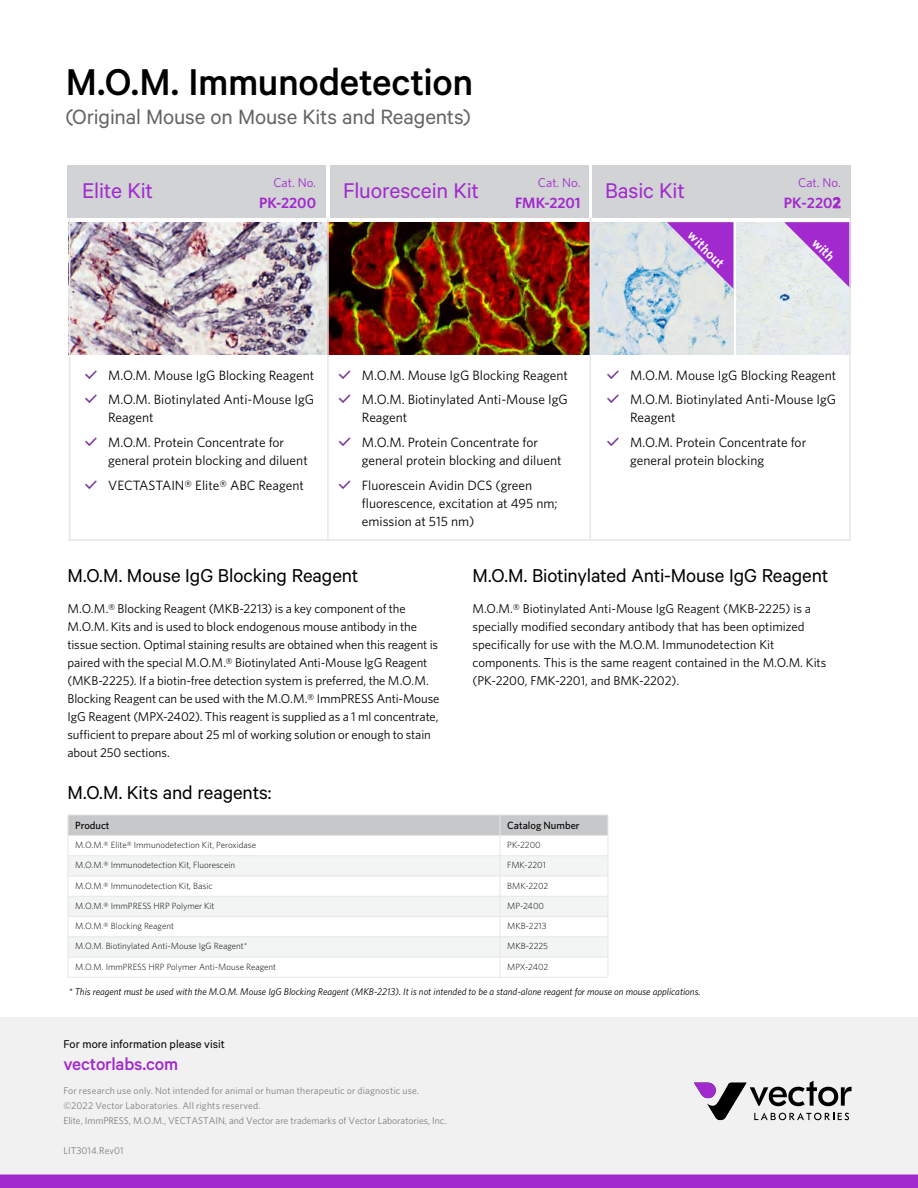
<style>
.page{position:relative;width:918px;height:1188px;background:#fff}
.page>*{position:absolute;margin:0;border:0;box-sizing:border-box;transform-origin:0 0}
.t1{font:500 42px "Calibre";letter-spacing:-.01em;color:#000}
.t2{font:24px "Calibre";letter-spacing:-.01em;color:#a229ce}
.t3{font:23.25px "Calibre";letter-spacing:-.005em;color:#636466}
.t4{font:21px "Calibre";letter-spacing:-.005em;color:#000}
.t5{font:500 19.5px "Calibre";letter-spacing:-.01em;color:#a229ce}
.t6{font:600 15px "Whitney";color:#a229ce}
.t7{font:13.5px/18px "Whitney";color:#000}
.t8{font:600 13.5px "Whitney";color:#fff}
.t9{font:12.75px/18px "Whitney";letter-spacing:-.005em;color:#000}
.t10{font:12.75px "Calibre";color:#000}
.t11{font:12.75px "Whitney";color:#a229ce}
.t12{font:500 10.5px "Whitney";color:#000}
.t13{font:9.75px/15px "Whitney";letter-spacing:.01em;color:#7c7e81}
.t14{font:italic 9.75px "Whitney";color:#000}
.t15{font:300 9px "Whitney";color:#000}
.s1{font-family:"Capitals";font-size:12.75px;color:#7a3b97}
</style>
<div class="page">
<div style="left:0;top:1017px;width:918px;height:171px;background:#f1f1f2"></div>
<div style="left:0;top:1174px;width:918px;height:14px;background:#a229ce"></div>
<img style="left:70px;top:222px;width:663px;height:133px">
<img style="left:736px;top:222px;width:113px;height:133px">
<div style="left:68px;top:165px;width:258px;height:53px;background:#d1d3d4"></div>
<div style="left:330px;top:165px;width:259px;height:53px;background:#d1d3d4"></div>
<div style="left:593px;top:165px;width:258px;height:53px;background:#d1d3d4"></div>
<svg style="left:694px;top:1081px;width:158px;height:40px"></svg>
<svg style="left:68px;top:815px;width:541px;height:162px"></svg>
<hr style="left:68px;top:977px;width:432px;height:1px;background:#e6e7e8">
<hr style="left:500px;top:977px;width:108px;height:1px;background:#e6e7e8">
<svg style="left:667px;top:222px;width:66px;height:67px;background:#bb84d8"></svg>
<svg style="left:784px;top:222px;width:65px;height:67px;background:#c48ddc"></svg>
<hr style="left:590px;top:218px;width:1px;height:322px;background:#e6e7e8">
<hr style="left:327px;top:218px;width:2px;height:322px;background:#e6e7e8">
<hr style="left:69px;top:218px;width:1px;height:322px;background:#e6e7e8">
<hr style="left:849px;top:218px;width:2px;height:322px;background:#e6e7e8">
<hr style="left:68px;top:539px;width:783px;height:2px;background:#e6e7e8">
<h1 class="t1" style="left:66px;top:58px;width:409px">M.O.M. Immunodetection</h1>
<h3 class="t3" style="left:66px;top:103px;width:406px">(Original Mouse on Mouse Kits and Reagents)</h3>
<p class="t11" style="left:274px;top:174px;width:44px">Cat. No.</p>
<p class="t6" style="left:259px;top:192px;width:58px">PK-2200</p>
<p class="t11" style="left:538px;top:174px;width:44px">Cat. No.</p>
<p class="t6" style="left:515px;top:192px;width:67px">FMK-2201</p>
<h2 class="t2" style="left:82px;top:177px;width:73px">Elite Kit</h2>
<h2 class="t2" style="left:343px;top:177px;width:137px">Fluorescein Kit</h2>
<h2 class="t2" style="left:605px;top:177px;width:81px">Basic Kit</h2>
<p class="t11" style="left:798px;top:174px;width:44px">Cat. No.</p>
<p class="t6" style="left:784px;top:193px;width:58px">PK-2202</p>
<p class="t8" style="left:696px;top:227px;width:47px;rotate:45deg">without</p>
<p class="t8" style="left:821px;top:234px;width:27px;rotate:45deg">with</p>
<p class="t7" style="left:84px;top:365px;width:232px"><span class="s1">✓</span> M.O.M. Mouse IgG Blocking Reagent</p>
<p class="t7" style="left:108px;top:390px;width:208px;text-indent:-24px"><span class="s1">✓</span> M.O.M. Biotinylated Anti-Mouse IgG<br>Reagent</p>
<p class="t7" style="left:108px;top:433px;width:201px;text-indent:-24px"><span class="s1">✓</span> M.O.M. Protein Concentrate for general protein blocking and diluent</p>
<p class="t7" style="left:84px;top:476px;width:221px"><span class="s1">✓</span> VECTASTAIN® Elite® ABC Reagent</p>
<p class="t7" style="left:338px;top:365px;width:232px"><span class="s1">✓</span> M.O.M. Mouse IgG Blocking Reagent</p>
<p class="t7" style="left:362px;top:390px;width:208px;text-indent:-24px"><span class="s1">✓</span> M.O.M. Biotinylated Anti-Mouse IgG<br>Reagent</p>
<p class="t7" style="left:362px;top:433px;width:201px;text-indent:-24px"><span class="s1">✓</span> M.O.M. Protein Concentrate for general protein blocking and diluent</p>
<p class="t7" style="left:362px;top:476px;width:197px;text-indent:-24px"><span class="s1">✓</span> Fluorescein Avidin DCS (green fluorescence, excitation at 495 nm; emission at 515 nm)</p>
<p class="t7" style="left:606px;top:365px;width:232px"><span class="s1">✓</span> M.O.M. Mouse IgG Blocking Reagent</p>
<p class="t7" style="left:630px;top:390px;width:208px;text-indent:-24px"><span class="s1">✓</span> M.O.M. Biotinylated Anti-Mouse IgG<br>Reagent</p>
<p class="t7" style="left:630px;top:433px;width:178px;text-indent:-24px"><span class="s1">✓</span> M.O.M. Protein Concentrate for general protein blocking</p>
<h3 class="t4" style="left:68px;top:563px;width:293px">M.O.M. Mouse IgG Blocking Reagent</h3>
<p class="t9" style="left:68px;top:600px;width:373px">M.O.M.® Blocking Reagent (MKB-2213) is a key component of the M.O.M. Kits and is used to block endogenous mouse antibody in the tissue section. Optimal staining results are obtained when this reagent is paired with the special M.O.M.® Biotinylated Anti-Mouse IgG Reagent (MKB-2225). If a biotin-free detection system is preferred, the M.O.M.<br>Blocking Reagent can be used with the M.O.M.® ImmPRESS Anti-Mouse IgG Reagent (MPX-2402). This reagent is supplied as a 1 ml concentrate, sufficient to prepare about 25 ml of working solution or enough to stain about 250 sections.</p>
<h3 class="t4" style="left:68px;top:780px;width:205px">M.O.M. Kits and reagents:</h3>
<h3 class="t4" style="left:473px;top:563px;width:357px">M.O.M. Biotinylated Anti-Mouse IgG Reagent</h3>
<p class="t9" style="left:473px;top:600px;width:355px">M.O.M.® Biotinylated Anti-Mouse IgG Reagent (MKB-2225) is a specially modified secondary antibody that has been optimized specifically for use with the M.O.M. Immunodetection Kit components. This is the same reagent contained in the M.O.M. Kits (PK-2200, FMK-2201, and BMK-2202).</p>
<p class="t12" style="left:75px;top:819px;width:36px">Product</p>
<p class="t12" style="left:507px;top:819px;width:74px">Catalog Number</p>
<p class="t15" style="left:75px;top:839px;width:182px">M.O.M.® Elite® Immunodetection Kit, Peroxidase</p>
<p class="t15" style="left:507px;top:839px;width:35px">PK-2200</p>
<p class="t15" style="left:75px;top:859px;width:161px">M.O.M.® Immunodetection Kit, Fluorescein</p>
<p class="t15" style="left:507px;top:859px;width:40px">FMK-2201</p>
<p class="t15" style="left:75px;top:879px;width:139px">M.O.M.® Immunodetection Kit, Basic</p>
<p class="t15" style="left:507px;top:879px;width:43px">BMK-2202</p>
<p class="t15" style="left:75px;top:900px;width:141px">M.O.M.® ImmPRESS HRP Polymer Kit</p>
<p class="t15" style="left:507px;top:900px;width:38px">MP-2400</p>
<p class="t15" style="left:75px;top:920px;width:100px">M.O.M.® Blocking Reagent</p>
<p class="t15" style="left:507px;top:920px;width:41px">MKB-2213</p>
<p class="t15" style="left:75px;top:940px;width:174px">M.O.M. Biotinylated Anti-Mouse IgG Reagent*</p>
<p class="t15" style="left:507px;top:940px;width:42px">MKB-2225</p>
<p class="t15" style="left:75px;top:960px;width:202px">M.O.M. ImmPRESS HRP Polymer Anti-Mouse Reagent</p>
<p class="t15" style="left:507px;top:960px;width:43px">MPX-2402</p>
<p class="t14" style="left:69px;top:985px;width:633px">* This reagent must be used with the M.O.M. Mouse IgG Blocking Reagent (MKB-2213). It is not intended to be a stand-alone reagent for mouse on mouse applications.</p>
<p class="t10" style="left:63px;top:1037px;width:163px">For more information please visit</p>
<h3 class="t5" style="left:63px;top:1052px;width:116px">vectorlabs.com</h3>
<p class="t13" style="left:63px;top:1083px;width:385px">For research use only. Not intended for animal or human therapeutic or diagnostic use. ©2022 Vector Laboratories. All rights reserved.<br>Elite, ImmPRESS, M.O.M., VECTASTAIN, and Vector are trademarks of Vector Laboratories, Inc.</p>
<p class="t13" style="left:63px;top:1143px;width:62px">LIT3014.Rev01</p>
</div>
